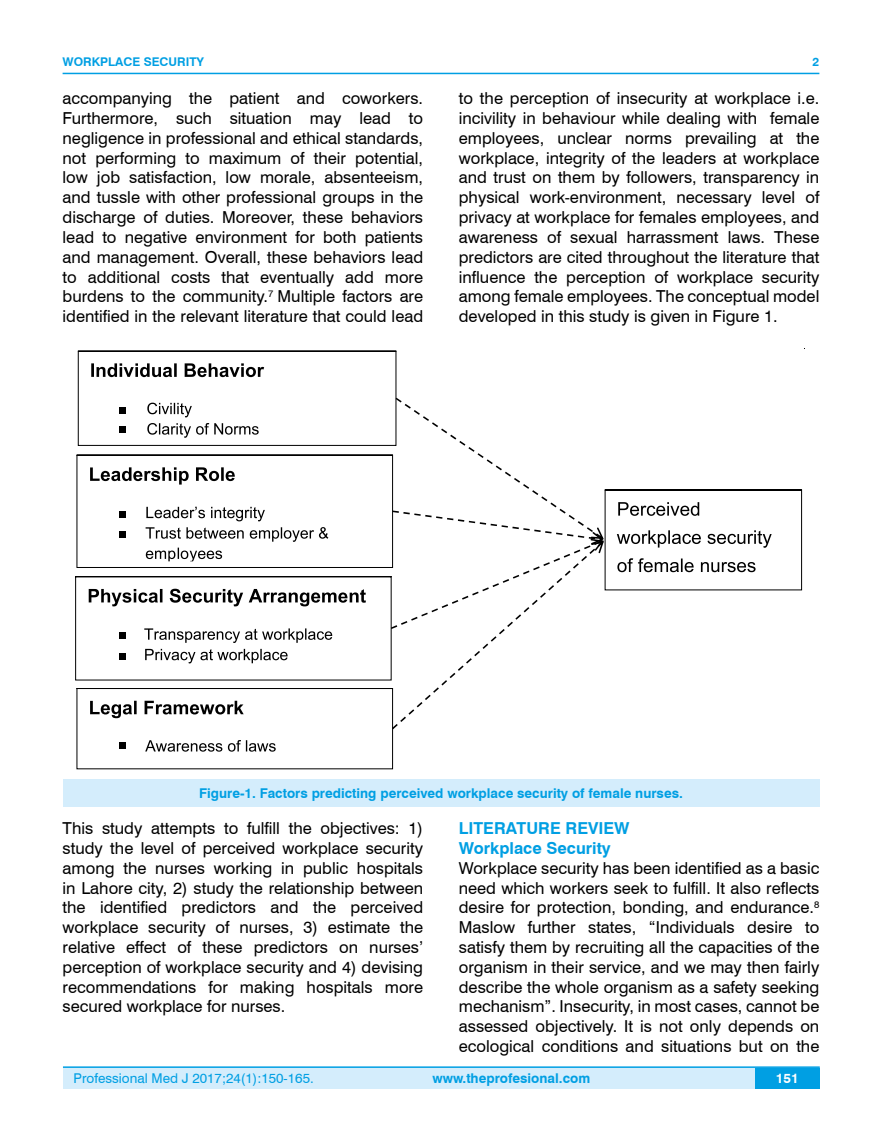
<style>
.page{position:relative;width:882px;height:1145px;background:#fff}
.page>*{position:absolute;margin:0;border:0;box-sizing:border-box;transform-origin:0 0}
.t1{font:16.5px/19.8px "Swiss 721 BT";color:#000;text-align:justify}
.t2{font:700 16.5px/19.8px "Swiss 721 BT";color:#009fe3}
.t3{font:700 13.5px "Swiss 721 BT";color:#009fe3}
.t4{font:13.5px "Swiss 721 BT";color:#009fe3}
.t5{font:700 13.5px "Swiss 721 BT";color:#fff}
.t6{font:700 12px "Swiss 721 BT";color:#009fe3}
</style>
<div class="page">
<div style="left:63px;top:1067px;width:756px;height:21px;background:#d4edfc"></div>
<hr style="left:63px;top:1066px;width:756px;height:2px;background:#009fe3">
<div style="left:754px;top:1068px;width:65px;height:20px;background:#009fe3"></div>
<hr style="left:63px;top:73px;width:756px;height:1px;background:#009fe3">
<svg style="left:75px;top:350px;width:728px;height:419px"></svg>
<div style="left:119px;top:407px;width:7px;height:6px;background:#000"></div>
<div style="left:119px;top:426px;width:7px;height:6px;background:#000"></div>
<div style="left:119px;top:511px;width:7px;height:6px;background:#000"></div>
<div style="left:119px;top:531px;width:7px;height:7px;background:#000"></div>
<div style="left:119px;top:632px;width:7px;height:7px;background:#000"></div>
<div style="left:119px;top:653px;width:7px;height:6px;background:#000"></div>
<div style="left:119px;top:742px;width:7px;height:7px;background:#000"></div>
<div style="left:63px;top:780px;width:756px;height:27px;background:#d4edfc"></div>
<p class="t6" style="left:63px;top:53px;width:143px">WORKPLACE SECURITY</p>
<p class="t6" style="left:812px;top:53px;width:8px">2</p>
<p class="t1" style="left:63px;top:88px;width:362px">accompanying the patient and coworkers.<br>Furthermore, such situation may lead to negligence in professional and ethical standards, not performing to maximum of their potential, low job satisfaction, low morale, absenteeism, and tussle with other professional groups in the discharge of duties. Moreover, these behaviors lead to negative environment for both patients and management. Overall, these behaviors lead to additional costs that eventually add more burdens to the community.<sup>7</sup> Multiple factors are identified in the relevant literature that could lead</p>
<p class="t1" style="left:458px;top:88px;width:362px">to the perception of insecurity at workplace i.e. incivility in behaviour while dealing with female employees, unclear norms prevailing at the workplace, integrity of the leaders at workplace and trust on them by followers, transparency in physical work-environment, necessary level of privacy at workplace for females employees, and awareness of sexual harrassment laws. These predictors are cited throughout the literature that influence the perception of workplace security among female employees. The conceptual model developed in this study is given in Figure 1.</p>
<p class="t3" style="left:199px;top:784px;width:485px">Figure-1. Factors predicting perceived workplace security of female nurses.</p>
<p class="t1" style="left:63px;top:817px;width:362px">This study attempts to fulfill the objectives: 1) study the level of perceived workplace security among the nurses working in public hospitals in Lahore city, 2) study the relationship between the identified predictors and the perceived workplace security of nurses, 3) estimate the relative effect of these predictors on nurses’ perception of workplace security and 4) devising recommendations for making hospitals more secured workplace for nurses.</p>
<p class="t2" style="left:458px;top:818px;width:172px">LITERATURE REVIEW<br>Workplace Security</p>
<p class="t1" style="left:458px;top:857px;width:362px">Workplace security has been identified as a basic need which workers seek to fulfill. It also reflects desire for protection, bonding, and endurance.<sup>8<br></sup>Maslow further states, “Individuals desire to satisfy them by recruiting all the capacities of the organism in their service, and we may then fairly describe the whole organism as a safety seeking mechanism”. Insecurity, in most cases, cannot be assessed objectively. It is not only depends on ecological conditions and situations but on the</p>
<p class="t4" style="left:74px;top:1069px;width:241px">Professional Med J 2017;24(1):150-165.</p>
<p class="t3" style="left:432px;top:1069px;width:159px">www.theprofesional.com</p>
<p class="t5" style="left:775px;top:1069px;width:24px">151</p>
</div>
